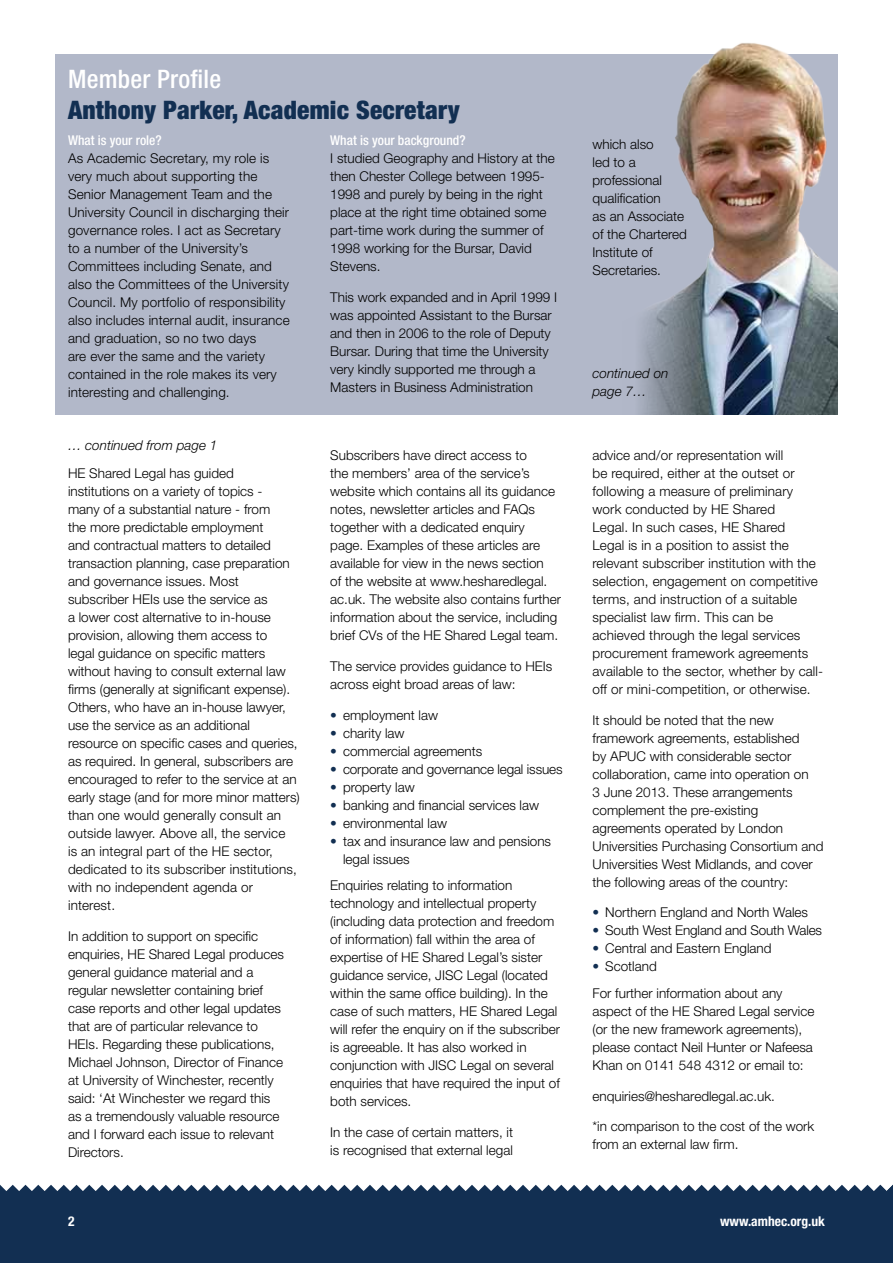
<style>
.page{position:relative;width:893px;height:1263px;background:#fff}
.page>*{position:absolute;margin:0;border:0;box-sizing:border-box;transform-origin:0 0}
.t1{font:900 condensed 25.5px "Helvetica Neue";letter-spacing:.01em;color:#122f52}
.t2{font:500 condensed 25.5px "Helvetica Neue";letter-spacing:.01em;color:#fff}
.t3{font:300 13.5px/18px "Helvetica Neue";color:#000}
.t4{font:italic 300 13.5px/18px "Helvetica Neue";color:#000}
.t5{font:500 condensed 13.5px "Helvetica Neue";color:#fff}
.t6{font:700 condensed 13.5px "Helvetica Neue";color:#fff}
.s1{color:#122f52}
</style>
<div class="page">
<div style="left:0;top:1185px;width:880px;height:78px;background:#122f52"></div>
<svg style="left:880px;top:1185px;width:13px;height:78px"></svg>
<div style="left:55px;top:54px;width:783px;height:360px;background:#b2b8c9"></div>
<img style="left:640px;top:43px;width:198px;height:371px">
<h1 class="t2" style="left:68px;top:64px;width:155px">Member Profile</h1>
<h1 class="t1" style="left:68px;top:94px;width:393px">Anthony Parker, Academic Secretary</h1>
<p class="t5" style="left:68px;top:132px;width:95px">What is your role?</p>
<p class="t3" style="left:68px;top:149px;width:223px">As Academic Secretary, my role is very much about supporting the Senior Management Team and the University Council in discharging their governance roles. I act as Secretary to a number of the University’s Committees including Senate, and also the Committees of the University Council. My portfolio of responsibility also includes internal audit, insurance and graduation, so no two days<br>are ever the same and the variety contained in the role makes its very interesting and challenging.</p>
<p class="t5" style="left:330px;top:132px;width:137px">What is your background?</p>
<p class="t3" style="left:330px;top:149px;width:226px">I studied Geography and History at the then Chester College between 1995-<br>1998 and purely by being in the right place at the right time obtained some part-time work during the summer of<br>1998 working for the Bursar, David<br>Stevens.</p>
<p class="t3" style="left:330px;top:288px;width:228px">This work expanded and in April 1999 I was appointed Assistant to the Bursar and then in 2006 to the role of Deputy Bursar. During that time the University very kindly supported me through a Masters in Business Administration</p>
<p class="t4" style="left:68px;top:436px;width:151px">… continued from page 1</p>
<p class="t3" style="left:68px;top:464px;width:233px">HE Shared Legal has guided<br>institutions on a variety of topics -<br>many of a substantial nature - from<br>the more predictable employment<br>and contractual matters to detailed transaction planning, case preparation and governance issues. Most subscriber HEIs use the service as<br>a lower cost alternative to in-house provision, allowing them access to<br>legal guidance on specific matters without having to consult external law firms (generally at significant expense).<br>Others, who have an in-house lawyer, use the service as an additional resource on specific cases and queries, as required. In general, subscribers are encouraged to refer to the service at an early stage (and for more minor matters) than one would generally consult an outside lawyer. Above all, the service<br>is an integral part of the HE sector, dedicated to its subscriber institutions, with no independent agenda or interest.</p>
<p class="t3" style="left:68px;top:927px;width:217px">In addition to support on specific enquiries, HE Shared Legal produces general guidance material and a regular newsletter containing brief case reports and other legal updates that are of particular relevance to HEIs. Regarding these publications, Michael Johnson, Director of Finance at University of Winchester, recently said: ‘At Winchester we regard this as a tremendously valuable resource and I forward each issue to relevant Directors.</p>
<p class="t3" style="left:330px;top:446px;width:232px">Subscribers have direct access to<br>the members’ area of the service’s website which contains all its guidance notes, newsletter articles and FAQs together with a dedicated enquiry<br>page. Examples of these articles are available for view in the news section<br>of the website at www.hesharedlegal. ac.uk. The website also contains further information about the service, including brief CVs of the HE Shared Legal team.</p>
<p class="t3" style="left:330px;top:657px;width:224px">The service provides guidance to HEIs across eight broad areas of law:</p>
<p class="t3" style="left:330px;top:705px;width:109px"><span class="s1">•</span> employment law</p>
<p class="t3" style="left:330px;top:723px;width:76px"><span class="s1">•</span> charity law</p>
<p class="t3" style="left:330px;top:741px;width:154px"><span class="s1">•</span> commercial agreements</p>
<p class="t3" style="left:330px;top:759px;width:234px"><span class="s1">•</span> corporate and governance legal issues</p>
<p class="t3" style="left:330px;top:777px;width:86px"><span class="s1">•</span> property law</p>
<p class="t3" style="left:330px;top:795px;width:210px"><span class="s1">•</span> banking and financial services law</p>
<p class="t3" style="left:330px;top:813px;width:118px"><span class="s1">•</span> environmental law</p>
<p class="t3" style="left:343px;top:831px;width:210px;text-indent:-13px"><span class="s1">•</span> tax and insurance law and pensions legal issues</p>
<p class="t3" style="left:330px;top:876px;width:231px">Enquiries relating to information technology and intellectual property (including data protection and freedom of information) fall within the area of expertise of HE Shared Legal’s sister guidance service, JISC Legal (located within the same office building). In the case of such matters, HE Shared Legal will refer the enquiry on if the subscriber is agreeable. It has also worked in conjunction with JISC Legal on several enquiries that have required the input of both services.</p>
<p class="t3" style="left:330px;top:1123px;width:184px">In the case of certain matters, it is recognised that external legal</p>
<p class="t3" style="left:592px;top:135px;width:96px">which also<br>led to a professional qualification<br>as an Associate of the Chartered<br>Institute of<br>Secretaries.</p>
<p class="t4" style="left:592px;top:364px;width:78px">continued on page 7…</p>
<p class="t3" style="left:592px;top:446px;width:232px">advice and/or representation will<br>be required, either at the outset or following a measure of preliminary work conducted by HE Shared<br>Legal. In such cases, HE Shared<br>Legal is in a position to assist the relevant subscriber institution with the selection, engagement on competitive terms, and instruction of a suitable specialist law firm. This can be achieved through the legal services procurement framework agreements available to the sector, whether by call&shy;off or mini-competition, or otherwise.</p>
<p class="t3" style="left:592px;top:711px;width:233px">It should be noted that the new framework agreements, established<br>by APUC with considerable sector collaboration, came into operation on<br>3 June 2013. These arrangements complement the pre-existing agreements operated by London Universities Purchasing Consortium and Universities West Midlands, and cover the following areas of the country:</p>
<p class="t3" style="left:592px;top:903px;width:217px"><span class="s1">•</span> Northern England and North Wales</p>
<p class="t3" style="left:592px;top:921px;width:231px"><span class="s1">•</span> South West England and South Wales</p>
<p class="t3" style="left:592px;top:939px;width:181px"><span class="s1">•</span> Central and Eastern England</p>
<p class="t3" style="left:592px;top:953px;width:192px;line-height:26.5px"><span class="s1">•</span> Scotland<br>For further information about any</p>
<p class="t3" style="left:592px;top:1002px;width:223px">aspect of the HE Shared Legal service (or the new framework agreements), please contact Neil Hunter or Nafeesa Khan on 0141 548 4312 or email to:</p>
<p class="t3" style="left:592px;top:1086px;width:184px">enquiries@hesharedlegal.ac.uk.</p>
<p class="t3" style="left:592px;top:1117px;width:223px">*in comparison to the cost of the work from an external law firm.</p>
<p class="t6" style="left:68px;top:1213px;width:8px">2</p>
<p class="t6" style="left:720px;top:1213px;width:106px">www.amhec.org.uk</p>
</div>
